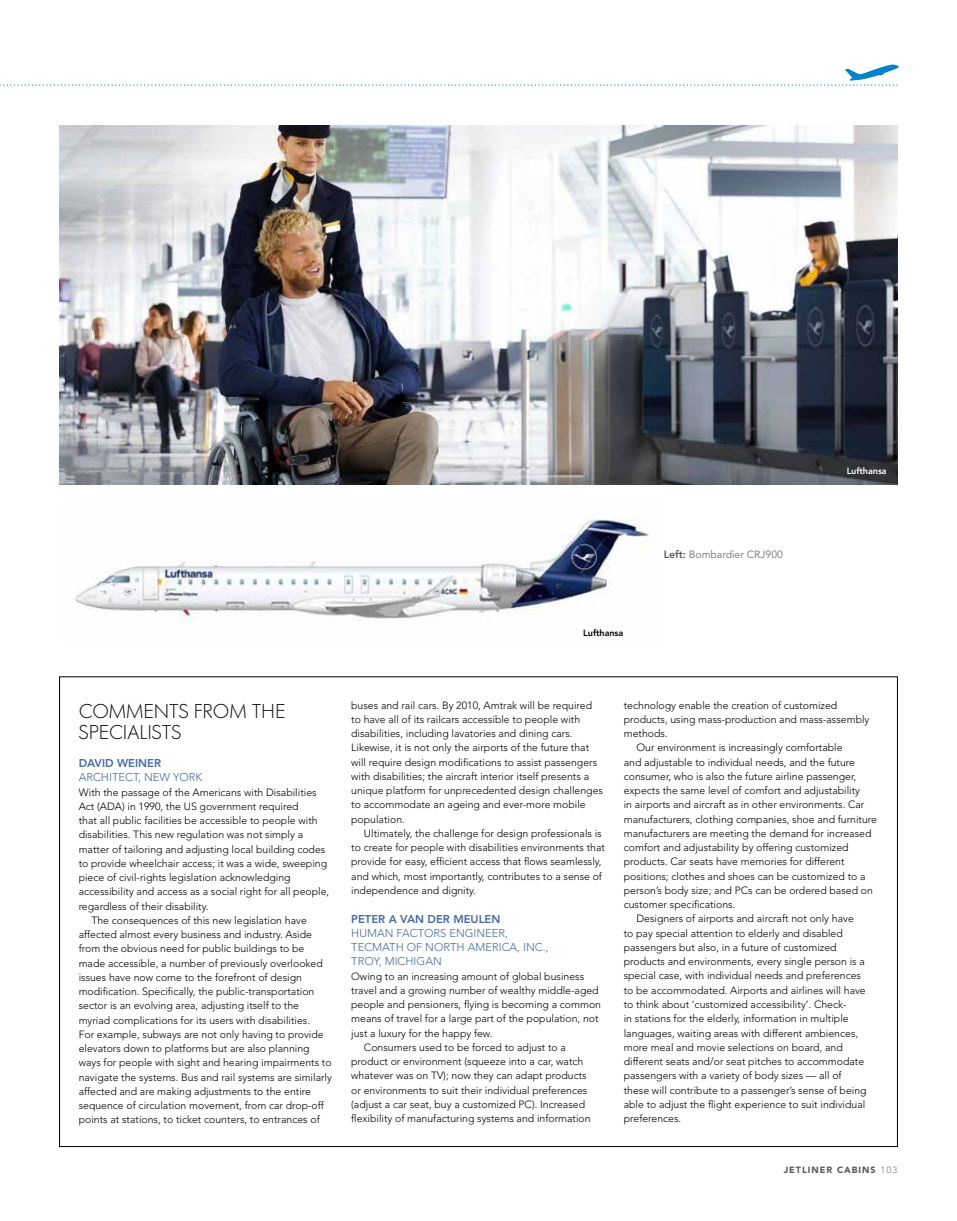
<style>
.page{position:relative;width:957px;height:1221px;background:#fff}
.page>*{position:absolute;margin:0;border:0;box-sizing:border-box;transform-origin:0 0}
.t1{font:200 21px/21px "Futura SB";color:#000}
.t2{font:300 11.25px/14.2px "Avenir LT Std";color:#456aa6}
.t3{font:800 11.25px "Avenir LT Std";color:#456aa6}
.t4{font:300 10.5px/14.2px "Avenir LT Std";color:#000}
.t5{font:10.5px "Avenir";letter-spacing:-.005em;color:#808285}
.t6{font:900 9px "Avenir";letter-spacing:.11em;color:#58595b}
.t7{font:800 9px "Avenir LT Std";letter-spacing:-.005em;color:#fff}
.t8{font:800 9px "Avenir LT Std";letter-spacing:-.005em;color:#000}
.s1{font-family:"Avenir LT Std";font-weight:800;color:#58595b}
.s2{font-family:"Avenir LT Std";font-weight:400;color:#808285}
</style>
<div class="page">
<svg style="left:0;top:64px;width:898px;height:22px"></svg>
<img style="left:75px;top:517px;width:574px;height:104px">
<img style="left:60px;top:125px;width:837px;height:360px">
<p class="t7" style="left:846px;top:465px;width:42px">Lufthansa</p>
<p class="t5" style="left:664px;top:548px;width:121px"><span class="s1">Left:</span> Bombardier CRJ900</p>
<p class="t8" style="left:583px;top:627px;width:42px">Lufthansa</p>
<h1 class="t1" style="left:79px;top:700px;width:208px">COMMENTS FROM THE<br>SPECIALISTS</h1>
<p class="t3" style="left:79px;top:756px;width:84px">DAVID WEINER</p>
<p class="t2" style="left:79px;top:770px;width:125px">ARCHITECT, NEW YORK</p>
<p class="t4" style="left:79px;top:784px;width:239px">With the passage of the Americans with Disabilities</p>
<p class="t4" style="left:79px;top:799px;width:221px">Act (ADA) in 1990, the US government required</p>
<p class="t4" style="left:79px;top:813px;width:240px">that all public facilities be accessible to people with</p>
<p class="t4" style="left:79px;top:827px;width:226px">disabilities. This new regulation was not simply a</p>
<p class="t4" style="left:79px;top:841px;width:248px">matter of tailoring and adjusting local building codes</p>
<p class="t4" style="left:79px;top:856px;width:250px">to provide wheelchair access; it was a wide, sweeping</p>
<p class="t4" style="left:79px;top:870px;width:213px">piece of civil-rights legislation acknowledging</p>
<p class="t4" style="left:79px;top:884px;width:252px">accessibility and access as a social right for all people,</p>
<p class="t4" style="left:79px;top:898px;width:131px">regardless of their disability.</p>
<p class="t4" style="left:91px;top:913px;width:217px">The consequences of this new legislation have</p>
<p class="t4" style="left:79px;top:927px;width:235px">affected almost every business and industry. Aside</p>
<p class="t4" style="left:79px;top:941px;width:227px">from the obvious need for public buildings to be</p>
<p class="t4" style="left:79px;top:955px;width:246px">made accessible, a number of previously overlooked</p>
<p class="t4" style="left:79px;top:970px;width:225px">issues have now come to the forefront of design</p>
<p class="t4" style="left:79px;top:984px;width:237px">modification. Specifically, the public-transportation</p>
<p class="t4" style="left:79px;top:998px;width:222px">sector is an evolving area, adjusting itself to the</p>
<p class="t4" style="left:79px;top:1012px;width:233px">myriad complications for its users with disabilities.</p>
<p class="t4" style="left:79px;top:1027px;width:246px">For example, subways are not only having to provide</p>
<p class="t4" style="left:79px;top:1041px;width:232px">elevators down to platforms but are also planning</p>
<p class="t4" style="left:79px;top:1055px;width:254px">ways for people with sight and hearing impairments to</p>
<p class="t4" style="left:79px;top:1069px;width:255px">navigate the systems. Bus and rail systems are similarly</p>
<p class="t4" style="left:79px;top:1084px;width:234px">affected and are making adjustments to the entire</p>
<p class="t4" style="left:79px;top:1098px;width:247px">sequence of circulation movement, from car drop-off</p>
<p class="t4" style="left:79px;top:1112px;width:243px">points at stations, to ticket counters, to entrances of</p>
<p class="t4" style="left:351px;top:697px;width:253px">buses and rail cars. By 2010, Amtrak will be required to have all of its railcars accessible to people with disabilities, including lavatories and dining cars.<br>Likewise, it is not only the airports of the future that will require design modifications to assist passengers with disabilities; the aircraft interior itself presents a unique platform for unprecedented design challenges to accommodate an ageing and ever-more mobile population.</p>
<p class="t4" style="left:351px;top:826px;width:255px;text-indent:13px">Ultimately, the challenge for design professionals is to create for people with disabilities environments that provide for easy, efficient access that flows seamlessly, and which, most importantly, contributes to a sense of independence and dignity.</p>
<p class="t3" style="left:351px;top:911px;width:151px">PETER A VAN DER MEULEN</p>
<p class="t2" style="left:351px;top:925px;width:199px">HUMAN FACTORS ENGINEER,<br>TECMATH OF NORTH AMERICA, INC.,<br>TROY, MICHIGAN</p>
<p class="t4" style="left:351px;top:968px;width:234px">Owing to an increasing amount of global business</p>
<p class="t4" style="left:351px;top:983px;width:249px">travel and a growing number of wealthy middle-aged</p>
<p class="t4" style="left:351px;top:997px;width:251px">people and pensioners, flying is becoming a common</p>
<p class="t4" style="left:351px;top:1011px;width:249px">means of travel for a large part of the population, not</p>
<p class="t4" style="left:351px;top:1025px;width:143px">just a luxury for the happy few.</p>
<p class="t4" style="left:364px;top:1040px;width:203px">Consumers used to be forced to adjust to a</p>
<p class="t4" style="left:351px;top:1054px;width:234px">product or environment (squeeze into a car, watch</p>
<p class="t4" style="left:351px;top:1068px;width:237px">whatever was on TV); now they can adapt products</p>
<p class="t4" style="left:351px;top:1082px;width:238px">or environments to suit their individual preferences</p>
<p class="t4" style="left:351px;top:1097px;width:235px">(adjust a car seat, buy a customized PC). Increased</p>
<p class="t4" style="left:351px;top:1111px;width:241px">flexibility of manufacturing systems and information</p>
<p class="t4" style="left:624px;top:698px;width:215px">technology enable the creation of customized</p>
<p class="t4" style="left:624px;top:712px;width:247px">products, using mass-production and mass-assembly</p>
<p class="t4" style="left:624px;top:726px;width:45px">methods.</p>
<p class="t4" style="left:636px;top:740px;width:207px">Our environment is increasingly comfortable</p>
<p class="t4" style="left:624px;top:755px;width:233px">and adjustable to individual needs, and the future</p>
<p class="t4" style="left:624px;top:769px;width:234px">consumer, who is also the future airline passenger,</p>
<p class="t4" style="left:624px;top:783px;width:238px">expects the same level of comfort and adjustability</p>
<p class="t4" style="left:624px;top:797px;width:242px">in airports and aircraft as in other environments. Car</p>
<p class="t4" style="left:624px;top:812px;width:255px">manufacturers, clothing companies, shoe and furniture</p>
<p class="t4" style="left:624px;top:826px;width:249px">manufacturers are meeting the demand for increased</p>
<p class="t4" style="left:624px;top:840px;width:226px">comfort and adjustability by offering customized</p>
<p class="t4" style="left:624px;top:854px;width:222px">products. Car seats have memories for different</p>
<p class="t4" style="left:624px;top:868px;width:243px">positions; clothes and shoes can be customized to a</p>
<p class="t4" style="left:624px;top:883px;width:251px">person’s body size; and PCs can be ordered based on</p>
<p class="t4" style="left:624px;top:897px;width:113px">customer specifications.</p>
<p class="t4" style="left:636px;top:911px;width:219px">Designers of airports and aircraft not only have</p>
<p class="t4" style="left:624px;top:925px;width:221px">to pay special attention to elderly and disabled</p>
<p class="t4" style="left:624px;top:940px;width:214px">passengers but also, in a future of customized</p>
<p class="t4" style="left:624px;top:954px;width:243px">products and environments, every single person is a</p>
<p class="t4" style="left:624px;top:968px;width:239px">special case, with individual needs and preferences</p>
<p class="t4" style="left:624px;top:982px;width:243px">to be accommodated. Airports and airlines will have</p>
<p class="t4" style="left:624px;top:997px;width:224px">to think about ‘customized accessibility’. Check-</p>
<p class="t4" style="left:624px;top:1011px;width:226px">in stations for the elderly, information in multiple</p>
<p class="t4" style="left:624px;top:1025px;width:236px">languages, waiting areas with different ambiences,</p>
<p class="t4" style="left:624px;top:1039px;width:220px">more meal and movie selections on board, and</p>
<p class="t4" style="left:624px;top:1054px;width:242px">different seats and/or seat pitches to accommodate</p>
<p class="t4" style="left:624px;top:1068px;width:219px">passengers with a variety of body sizes — all of</p>
<p class="t4" style="left:624px;top:1082px;width:244px">these will contribute to a passenger’s sense of being</p>
<p class="t4" style="left:624px;top:1096px;width:243px">able to adjust the flight experience to suit individual</p>
<p class="t4" style="left:624px;top:1111px;width:59px">preferences.</p>
<p class="t6" style="left:784px;top:1164px;width:115px">JETLINER CABINS <span class="s2">103</span></p>
</div>
